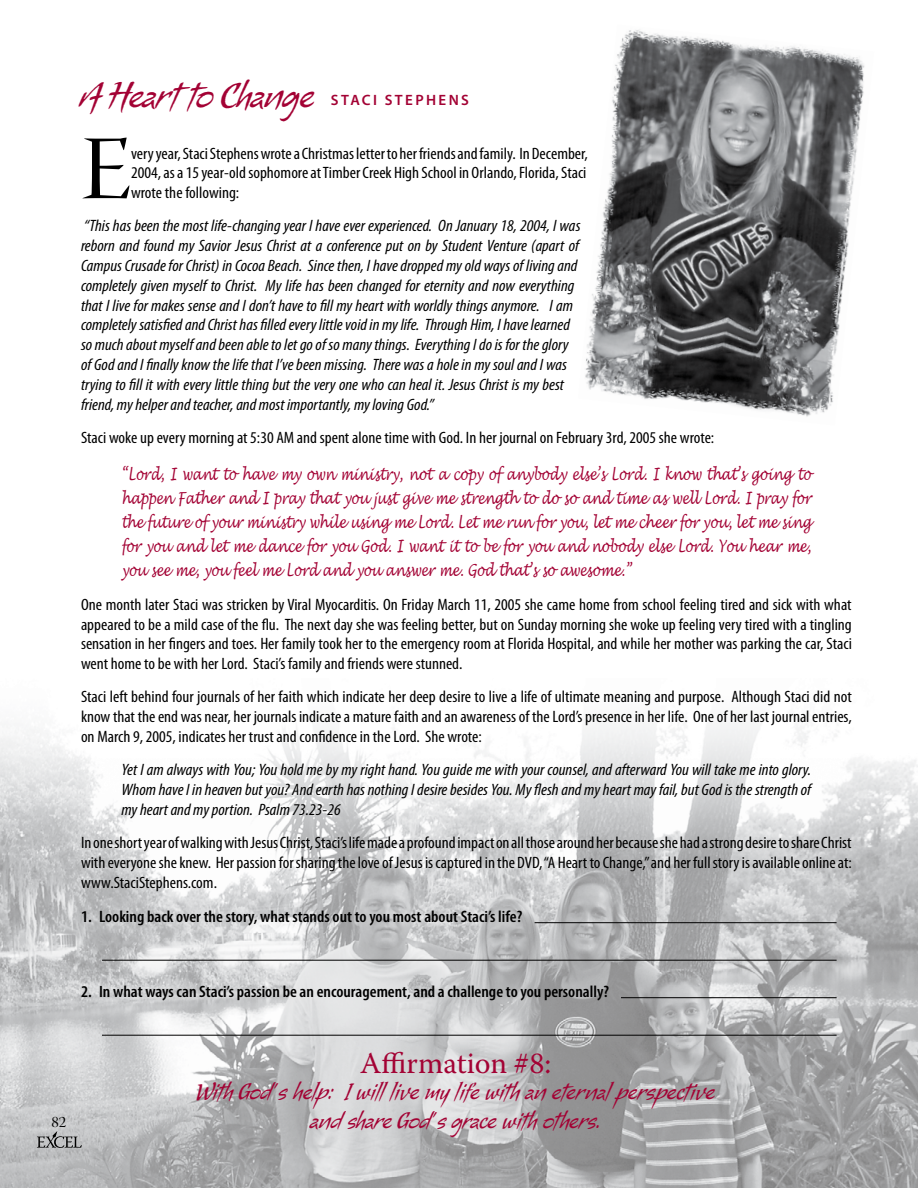
<style>
.page{position:relative;width:918px;height:1188px;background:#fff}
.page>*{position:absolute;margin:0;border:0;box-sizing:border-box;transform-origin:0 0}
.t1{font:90.45px "Warnock Pro Disp";color:#000;scale:1.05 1}
.t2{font:36px "Alma";letter-spacing:-.01em;color:#a30234}
.t3{font:30px "Warnock Pro";color:#a30234}
.t4{font:23.1px/28.5px "Alma";color:#a30234;text-align:center}
.t5{font:condensed 16.5px/19.8px "Myriad Pro";color:#000;text-align:justify;scale:1.05 1}
.t6{font:italic condensed 16.5px/19.8px "Myriad Pro";color:#000;scale:1.05 1}
.t7{font:italic 16.5px/24px "Lucida Handwriting";color:#a30234;text-align:justify;scale:.75 1}
.t8{font:600 condensed 16.5px "Myriad Pro";color:#000;scale:1.05 1}
.t9{font:15.6px "Warnock Pro Disp";color:#000}
.t10{font:600 15px "Myriad Pro";letter-spacing:.16em;color:#a30234}
</style>
<div class="page">
<img style="left:0;top:723px;width:918px;height:465px">
<hr style="left:535px;top:922px;width:302px;height:1px;background:#000">
<hr style="left:102px;top:960px;width:735px;height:1px;background:#000">
<hr style="left:621px;top:997px;width:216px;height:1px;background:#000">
<hr style="left:102px;top:1035px;width:735px;height:1px;background:#000">
<svg style="left:37px;top:1131px;width:45px;height:17px"></svg>
<img style="left:585px;top:30px;width:280px;height:387px">
<h2 class="t2" style="left:81px;top:74px;width:234px">A Heart to Change</h2>
<p class="t10" style="left:331px;top:91px;width:138px">STAC I STEPHENS</p>
<h1 class="t1" style="left:81px;top:120px;width:49px">E</h1>
<p class="t5" style="left:131px;top:143px;width:437px">very year, Staci Stephens wrote a Christmas letter to her friends and family. In December, 2004, as a 15 year-old sophomore at Timber Creek High School in Orlando, Florida, Staci wrote the following:</p>
<p class="t6" style="left:81px;top:216px;width:477px">“This has been the most life-changing year I have ever experienced. On January 18, 2004, I was reborn and found my Savior Jesus Christ at a conference put on by Student Venture (apart of Campus Crusade for Christ) in Cocoa Beach. Since then, I have dropped my old ways of living and completely given myself to Christ. My life has been changed for eternity and now everything that I live for makes sense and I don’t have to fill my heart with worldly things anymore. I am completely satisfied and Christ has filled every little void in my life. Through Him, I have learned so much about myself and been able to let go of so many things. Everything I do is for the glory of God and I finally know the life that I’ve been missing. There was a hole in my soul and I was trying to fill it with every little thing but the very one who can heal it. Jesus Christ is my best friend, my helper and teacher, and most importantly, my loving God.”</p>
<p class="t5" style="left:81px;top:427px;width:605px">Staci woke up every morning at 5:30 AM and spent alone time with God. In her journal on February 3rd, 2005 she wrote:</p>
<p class="t7" style="left:122px;top:463px;width:921px">“Lord, I want to have my own ministry, not a copy of anybody else’s Lord. I know that’s going to happen Father and I pray that you just give me strength to do so and time as well Lord. I pray for the future of your ministry while using me Lord. Let me run for you, let me cheer for you, let me sing for you and let me dance for you God. I want it to be for you and nobody else Lord. You hear me, you see me, you feel me Lord and you answer me. God that’s so awesome.”</p>
<p class="t5" style="left:81px;top:594px;width:736px">One month later Staci was stricken by Viral Myocarditis. On Friday March 11, 2005 she came home from school feeling tired and sick with what appeared to be a mild case of the flu. The next day she was feeling better, but on Sunday morning she woke up feeling very tired with a tingling sensation in her fingers and toes. Her family took her to the emergency room at Florida Hospital, and while her mother was parking the car, Staci went home to be with her Lord. Staci’s family and friends were stunned.</p>
<p class="t5" style="left:81px;top:687px;width:736px">Staci left behind four journals of her faith which indicate her deep desire to live a life of ultimate meaning and purpose. Although Staci did not know that the end was near, her journals indicate a mature faith and an awareness of the Lord’s presence in her life. One of her last journal entries, on March 9, 2005, indicates her trust and confidence in the Lord. She wrote:</p>
<p class="t6" style="left:122px;top:760px;width:658px;text-align:justify">Yet I am always with You; You hold me by my right hand. You guide me with your counsel, and afterward You will take me into glory.<br>Whom have I in heaven but you? And earth has nothing I desire besides You. My flesh and my heart may fail, but God is the strength of my heart and my portion. Psalm 73.23-26</p>
<p class="t5" style="left:81px;top:833px;width:736px">In one short year of walking with Jesus Christ, Staci’s life made a profound impact on all those around her because she had a strong desire to share Christ with everyone she knew. Her passion for sharing the love of Jesus is captured in the DVD, “A Heart to Change,” and her full story is available online at: www.StaciStephens.com.</p>
<p class="t8" style="left:81px;top:907px;width:422px">1. Looking back over the story, what stands out to you most about Staci’s life?</p>
<p class="t8" style="left:81px;top:982px;width:504px">2. In what ways can Staci’s passion be an encouragement, and a challenge to you personally?</p>
<p class="t9" style="left:51px;top:1114px;width:16px">82</p>
<h3 class="t3" style="left:360px;top:1045px;width:192px">Affirmation #8:</h3>
<h3 class="t4" style="left:197px;top:1080px;width:519px">With God’s help: I will live my life with an eternal perspective and share God’s grace with others.</h3>
</div>
